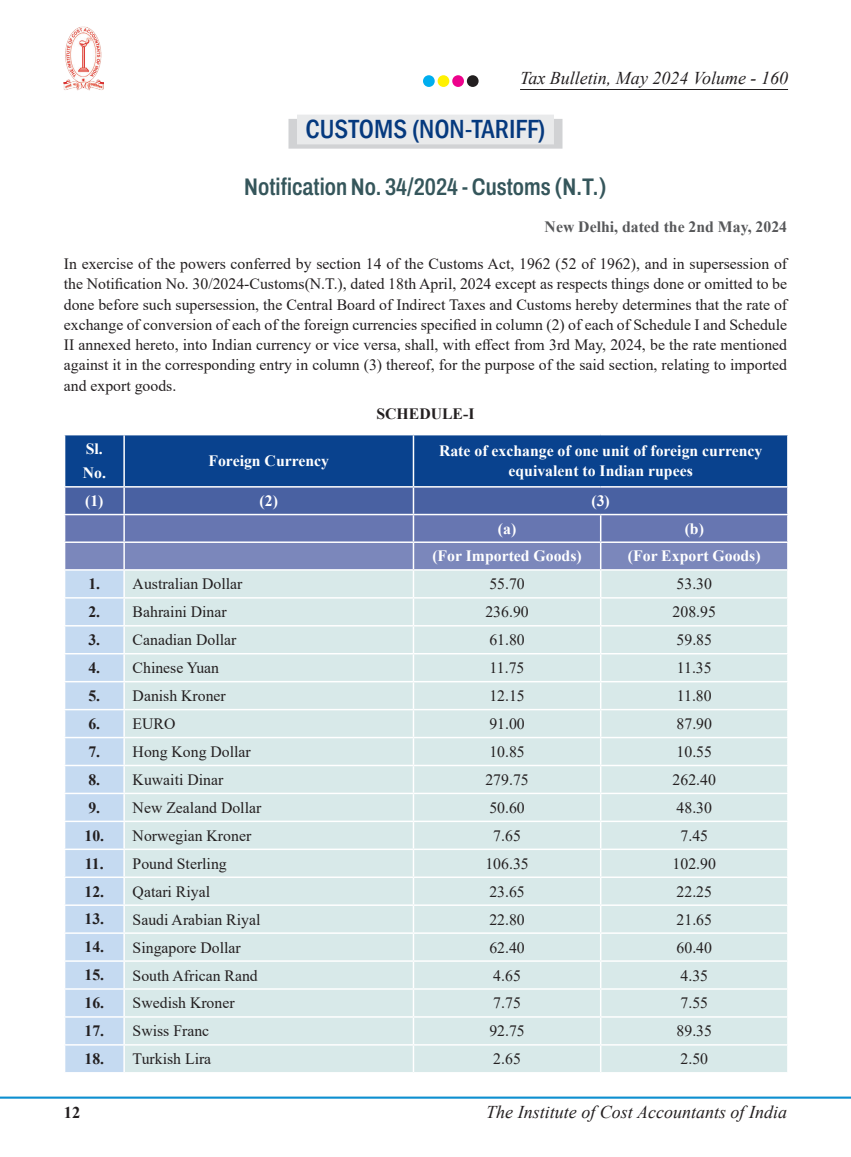
<style>
.page{position:relative;width:851px;height:1157px;background:#fff}
.page>*{position:absolute;margin:0;border:0;box-sizing:border-box;transform-origin:0 0}
.Heading_Style_1{font:500 condensed 27px "Franklin Gothic";color:#05397e}
.Notification_Head{font:600 24px "Archivo Condensed";color:#35565b}
.t1{font:italic 18px "Times New Roman";color:#231f20}
.t2{font:700 16.5px "Times New Roman";color:#231f20}
.Body{font:15.75px/20.2px "Times New Roman";color:#231f20;text-align:justify}
.Table_Body{font:15.75px "Times New Roman";color:#231f20}
.Table_Body-2{font:700 15.75px/20.2px "Times New Roman";color:#fff;text-align:center}
.Table_Body-3{font:700 15.75px "Times New Roman";color:#231f20}
.Notification_Date{font:700 15.75px "Times New Roman";color:#57585a}
.Body-2{font:700 15.75px "Times New Roman";color:#231f20}
</style>
<div class="page">
<hr style="left:0;top:1096px;width:850px;height:2px;background:#0d8fd0">
<img style="left:64px;top:26px;width:39px;height:64px">
<hr style="left:520px;top:89px;width:267px;height:1px;background:#231f20">
<div style="left:423px;top:75px;width:11px;height:12px;background:#00aeef;border-radius:50%"></div>
<div style="left:437px;top:75px;width:12px;height:12px;background:#fff101;border-radius:50%"></div>
<div style="left:452px;top:75px;width:12px;height:12px;background:#ed028c;border-radius:50%"></div>
<div style="left:467px;top:75px;width:11px;height:12px;background:#231f20;border-radius:50%"></div>
<div style="left:288px;top:119px;width:274px;height:30px;background:#d1d2d4"></div>
<div style="left:297px;top:115px;width:257px;height:29px;background:#e9eaeb"></div>
<svg style="left:64px;top:434px;width:724px;height:638px;background:#bacedc"></svg>
<p class="t1" style="left:520px;top:66px;width:269px">Tax Bulletin, May 2024 Volume - 160</p>
<p class="Heading_Style_1" style="left:305px;top:111px;width:241px">CUSTOMS (NON-TARIFF)</p>
<p class="Notification_Head" style="left:244px;top:169px;width:364px">Notification No. 34/2024 - Customs (N.T.)</p>
<p class="Notification_Date" style="left:544px;top:215px;width:244px">New Delhi, dated the 2nd May, 2024</p>
<p class="Body" style="left:64px;top:253px;width:724px">In exercise of the powers conferred by section 14 of the Customs Act, 1962 (52 of 1962), and in supersession of the Notification No. 30/2024-Customs(N.T.), dated 18th April, 2024 except as respects things done or omitted to be done before such supersession, the Central Board of Indirect Taxes and Customs hereby determines that the rate of exchange of conversion of each of the foreign currencies specified in column (2) of each of Schedule I and Schedule II annexed hereto, into Indian currency or vice versa, shall, with effect from 3rd May, 2024, be the rate mentioned against it in the corresponding entry in column (3) thereof, for the purpose of the said section, relating to imported and export goods.</p>
<p class="Body-2" style="left:376px;top:403px;width:100px">SCHEDULE-I</p>
<p class="Table_Body-2" style="left:86px;top:438px;width:19px">Sl.</p>
<p class="Table_Body-2" style="left:83px;top:462px;width:25px">No.</p>
<p class="Table_Body-2" style="left:208px;top:450px;width:122px">Foreign Currency</p>
<p class="Table_Body-2" style="left:439px;top:440px;width:325px">Rate of exchange of one unit of foreign currency equivalent to Indian rupees</p>
<p class="Table_Body-2" style="left:85px;top:490px;width:20px">(1)</p>
<p class="Table_Body-2" style="left:259px;top:490px;width:20px">(2)</p>
<p class="Table_Body-2" style="left:591px;top:490px;width:20px">(3)</p>
<p class="Table_Body-2" style="left:498px;top:518px;width:20px">(a)</p>
<p class="Table_Body-2" style="left:684px;top:518px;width:21px">(b)</p>
<p class="Table_Body-2" style="left:432px;top:545px;width:151px">(For Imported Goods)</p>
<p class="Table_Body-2" style="left:627px;top:545px;width:134px">(For Export Goods)</p>
<p class="Table_Body-3" style="left:88px;top:572px;width:13px">1.</p>
<p class="Table_Body" style="left:133px;top:573px;width:111px">Australian Dollar</p>
<p class="Table_Body" style="left:489px;top:573px;width:37px">55.70</p>
<p class="Table_Body" style="left:676px;top:573px;width:37px">53.30</p>
<p class="Table_Body-3" style="left:88px;top:600px;width:13px">2.</p>
<p class="Table_Body" style="left:133px;top:601px;width:96px">Bahraini Dinar</p>
<p class="Table_Body" style="left:485px;top:601px;width:45px">236.90</p>
<p class="Table_Body" style="left:672px;top:601px;width:45px">208.95</p>
<p class="Table_Body-3" style="left:88px;top:628px;width:13px">3.</p>
<p class="Table_Body" style="left:133px;top:629px;width:105px">Canadian Dollar</p>
<p class="Table_Body" style="left:489px;top:629px;width:37px">61.80</p>
<p class="Table_Body" style="left:676px;top:629px;width:37px">59.85</p>
<p class="Table_Body-3" style="left:88px;top:656px;width:13px">4.</p>
<p class="Table_Body" style="left:133px;top:657px;width:88px">Chinese Yuan</p>
<p class="Table_Body" style="left:489px;top:657px;width:36px">11.75</p>
<p class="Table_Body" style="left:676px;top:657px;width:36px">11.35</p>
<p class="Table_Body-3" style="left:88px;top:684px;width:13px">5.</p>
<p class="Table_Body" style="left:133px;top:684px;width:95px">Danish Kroner</p>
<p class="Table_Body" style="left:489px;top:684px;width:37px">12.15</p>
<p class="Table_Body" style="left:676px;top:684px;width:36px">11.80</p>
<p class="Table_Body-3" style="left:88px;top:712px;width:13px">6.</p>
<p class="Table_Body" style="left:133px;top:712px;width:44px">EURO</p>
<p class="Table_Body" style="left:489px;top:712px;width:37px">91.00</p>
<p class="Table_Body" style="left:676px;top:712px;width:37px">87.90</p>
<p class="Table_Body-3" style="left:88px;top:740px;width:13px">7.</p>
<p class="Table_Body" style="left:133px;top:740px;width:120px">Hong Kong Dollar</p>
<p class="Table_Body" style="left:489px;top:740px;width:37px">10.85</p>
<p class="Table_Body" style="left:676px;top:740px;width:37px">10.55</p>
<p class="Table_Body-3" style="left:88px;top:768px;width:13px">8.</p>
<p class="Table_Body" style="left:133px;top:768px;width:92px">Kuwaiti Dinar</p>
<p class="Table_Body" style="left:485px;top:768px;width:45px">279.75</p>
<p class="Table_Body" style="left:672px;top:768px;width:45px">262.40</p>
<p class="Table_Body-3" style="left:88px;top:796px;width:13px">9.</p>
<p class="Table_Body" style="left:133px;top:796px;width:130px">New Zealand Dollar</p>
<p class="Table_Body" style="left:489px;top:796px;width:37px">50.60</p>
<p class="Table_Body" style="left:676px;top:796px;width:37px">48.30</p>
<p class="Table_Body-3" style="left:84px;top:824px;width:21px">10.</p>
<p class="Table_Body" style="left:133px;top:824px;width:120px">Norwegian Kroner</p>
<p class="Table_Body" style="left:493px;top:824px;width:29px">7.65</p>
<p class="Table_Body" style="left:680px;top:824px;width:29px">7.45</p>
<p class="Table_Body-3" style="left:85px;top:852px;width:20px">11.</p>
<p class="Table_Body" style="left:133px;top:852px;width:96px">Pound Sterling</p>
<p class="Table_Body" style="left:485px;top:852px;width:45px">106.35</p>
<p class="Table_Body" style="left:672px;top:852px;width:45px">102.90</p>
<p class="Table_Body-3" style="left:84px;top:880px;width:21px">12.</p>
<p class="Table_Body" style="left:133px;top:880px;width:79px">Qatari Riyal</p>
<p class="Table_Body" style="left:489px;top:880px;width:37px">23.65</p>
<p class="Table_Body" style="left:676px;top:880px;width:37px">22.25</p>
<p class="Table_Body-3" style="left:84px;top:907px;width:21px">13.</p>
<p class="Table_Body" style="left:133px;top:908px;width:129px">Saudi Arabian Riyal</p>
<p class="Table_Body" style="left:489px;top:908px;width:37px">22.80</p>
<p class="Table_Body" style="left:676px;top:908px;width:37px">21.65</p>
<p class="Table_Body-3" style="left:84px;top:935px;width:21px">14.</p>
<p class="Table_Body" style="left:133px;top:936px;width:110px">Singapore Dollar</p>
<p class="Table_Body" style="left:489px;top:936px;width:37px">62.40</p>
<p class="Table_Body" style="left:676px;top:936px;width:37px">60.40</p>
<p class="Table_Body-3" style="left:84px;top:963px;width:21px">15.</p>
<p class="Table_Body" style="left:133px;top:964px;width:127px">South African Rand</p>
<p class="Table_Body" style="left:493px;top:964px;width:29px">4.65</p>
<p class="Table_Body" style="left:680px;top:964px;width:29px">4.35</p>
<p class="Table_Body-3" style="left:84px;top:991px;width:21px">16.</p>
<p class="Table_Body" style="left:133px;top:992px;width:103px">Swedish Kroner</p>
<p class="Table_Body" style="left:493px;top:992px;width:29px">7.75</p>
<p class="Table_Body" style="left:680px;top:992px;width:29px">7.55</p>
<p class="Table_Body-3" style="left:84px;top:1019px;width:21px">17.</p>
<p class="Table_Body" style="left:133px;top:1020px;width:78px">Swiss Franc</p>
<p class="Table_Body" style="left:489px;top:1020px;width:37px">92.75</p>
<p class="Table_Body" style="left:676px;top:1020px;width:37px">89.35</p>
<p class="Table_Body-3" style="left:84px;top:1047px;width:21px">18.</p>
<p class="Table_Body" style="left:133px;top:1048px;width:80px">Turkish Lira</p>
<p class="Table_Body" style="left:493px;top:1048px;width:29px">2.65</p>
<p class="Table_Body" style="left:680px;top:1048px;width:29px">2.50</p>
<p class="t2" style="left:64px;top:1100px;width:18px">12</p>
<p class="t1" style="left:486px;top:1099px;width:302px">The Institute of Cost Accountants of India</p>
</div>
